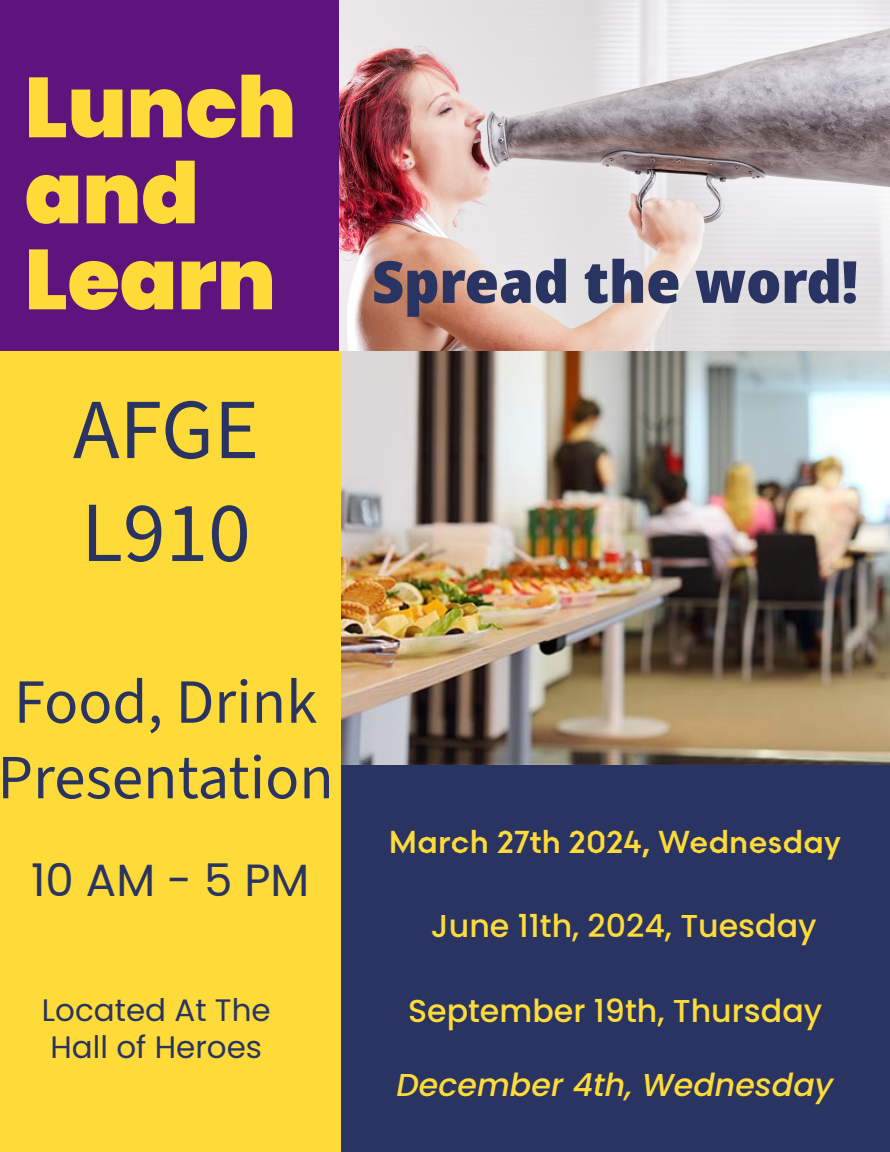
<style>
.page{position:relative;width:890px;height:1152px;background:#293462}
.page>*{position:absolute;margin:0;border:0;box-sizing:border-box;transform-origin:0 0}
.t1{font:85.6px/102.8px "Source Sans 3";color:#293462}
.t2{font:900 84.8px/86px "Poppins";color:#fedb39}
.t3{font:62.8px/75.6px "Source Sans 3";color:#293462}
.t4{font:900 58px "Noto Sans Display";color:#293462}
.t5{font:45.2px "Poppins";color:#293462}
.t6{font:500 31.6px "Poppins";color:#fedb39}
.t7{font:700 31.6px "Scandia Line";color:#fedb39}
.t8{font:italic 500 31.6px "Poppins";color:#fedb39}
.t9{font:30.8px/37.2px "Poppins";color:#293462}
</style>
<div class="page">
<img style="left:340px;top:351px;width:550px;height:413px">
<img style="left:339px;top:0;width:551px;height:351px">
<div style="left:0;top:0;width:339px;height:351px;background:#5d147c"></div>
<div style="left:0;top:351px;width:340px;height:801px;background:#fedb39"></div>
<h2 class="t2" style="left:25px;top:65px;width:273px">Lunch and<br>Learn</h2>
<h1 class="t1" style="left:73px;top:378px;width:188px">AFGE<br>L910</h1>
<h3 class="t4" style="left:372px;top:238px;width:487px">Spread the word!</h3>
<h3 class="t3" style="left:-3px;top:664px;width:338px">Food, Drink<br>Presentation</h3>
<h3 class="t5" style="left:31px;top:854px;width:280px">10 AM - 5 PM</h3>
<p class="t9" style="left:42px;top:992px;width:230px">Located At The<br>Hall of Heroes</p>
<p class="t7" style="left:389px;top:823px;width:453px">March 27th 2024, Wednesday</p>
<p class="t6" style="left:431px;top:908px;width:387px">June 11th, 2024, Tuesday</p>
<p class="t6" style="left:408px;top:992px;width:416px">September 19th, Thursday</p>
<p class="t8" style="left:396px;top:1066px;width:438px">December 4th, Wednesday</p>
</div>
